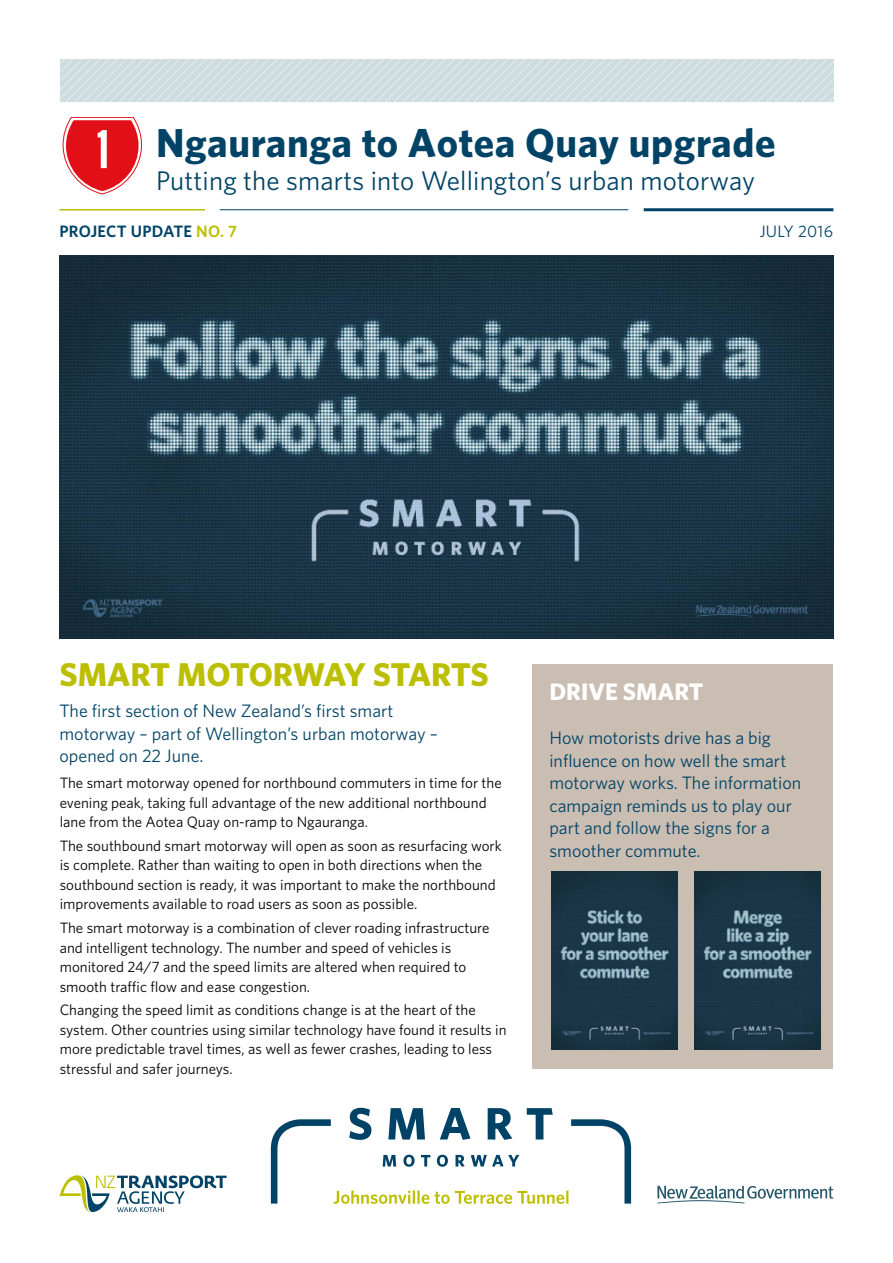
<style>
.page{position:relative;width:893px;height:1263px;background:#fff}
.page>*{position:absolute;margin:0;border:0;box-sizing:border-box;transform-origin:0 0}
.t1{font:700 40.5px "Whitney";letter-spacing:.015em;color:#004366}
.t2{font:700 33px "Whitney";letter-spacing:-.015em;color:#bcbe00}
.t3{font:27px "Whitney";letter-spacing:.005em;color:#004366}
.t4{font:700 24px "Whitney";color:#fff}
.t5{font:18px/22.5px "Whitney";color:#004366}
.t6{font:600 16.5px "Whitney";letter-spacing:.015em;color:#004366}
.t7{font:16.5px "Whitney";letter-spacing:.015em;color:#004366}
.t8{font:15px/19.5px "Whitney";color:#000}
.s1{color:#bcbe00}
</style>
<div class="page">
<svg style="left:63px;top:117px;width:79px;height:77px"></svg>
<hr style="left:644px;top:208px;width:189px;height:3px;background:#004366">
<hr style="left:220px;top:209px;width:408px;height:1px;background:#004366">
<hr style="left:60px;top:209px;width:145px;height:1px;background:#bcbe00">
<svg style="left:60px;top:60px;width:773px;height:42px;background:#cfdee1"></svg>
<svg style="left:271px;top:1108px;width:360px;height:96px"></svg>
<svg style="left:60px;top:1175px;width:167px;height:37px"></svg>
<img style="left:60px;top:255px;width:773px;height:383px">
<svg style="left:657px;top:1185px;width:176px;height:18px"></svg>
<div style="left:532px;top:664px;width:301px;height:405px;background:#cabdb1"></div>
<img style="left:694px;top:871px;width:126px;height:178px">
<img style="left:551px;top:871px;width:126px;height:178px">
<h1 class="t1" style="left:156px;top:115px;width:621px">Ngauranga to Aotea Quay upgrade</h1>
<h3 class="t3" style="left:156px;top:162px;width:601px">Putting the smarts into Wellington’s urban motorway</h3>
<p class="t6" style="left:60px;top:220px;width:179px">PROJECT UPDATE <span class="s1">NO. 7</span></p>
<p class="t7" style="left:760px;top:220px;width:75px">JULY 2016</p>
<h2 class="t2" style="left:60px;top:652px;width:431px">SMART MOTORWAY STARTS</h2>
<p class="t5" style="left:60px;top:699px;width:380px">The first section of New Zealand’s first smart motorway – part of Wellington’s urban motorway – opened on 22 June.</p>
<p class="t8" style="left:60px;top:773px;width:443px">The smart motorway opened for northbound commuters in time for the evening peak, taking full advantage of the new additional northbound lane from the Aotea Quay on-ramp to Ngauranga.</p>
<p class="t8" style="left:60px;top:835px;width:444px">The southbound smart motorway will open as soon as resurfacing work is complete. Rather than waiting to open in both directions when the southbound section is ready, it was important to make the northbound improvements available to road users as soon as possible.</p>
<p class="t8" style="left:60px;top:918px;width:431px">The smart motorway is a combination of clever roading infrastructure and intelligent technology. The number and speed of vehicles is monitored 24/7 and the speed limits are altered when required to smooth traffic flow and ease congestion.</p>
<p class="t8" style="left:60px;top:1000px;width:448px">Changing the speed limit as conditions change is at the heart of the system. Other countries using similar technology have found it results in more predictable travel times, as well as fewer crashes, leading to less stressful and safer journeys.</p>
<h3 class="t4" style="left:549px;top:676px;width:155px">DRIVE SMART</h3>
<p class="t5" style="left:549px;top:726px;width:253px">How motorists drive has a big influence on how well the smart motorway works. The information campaign reminds us to play our part and follow the signs for a smoother commute.</p>
</div>
